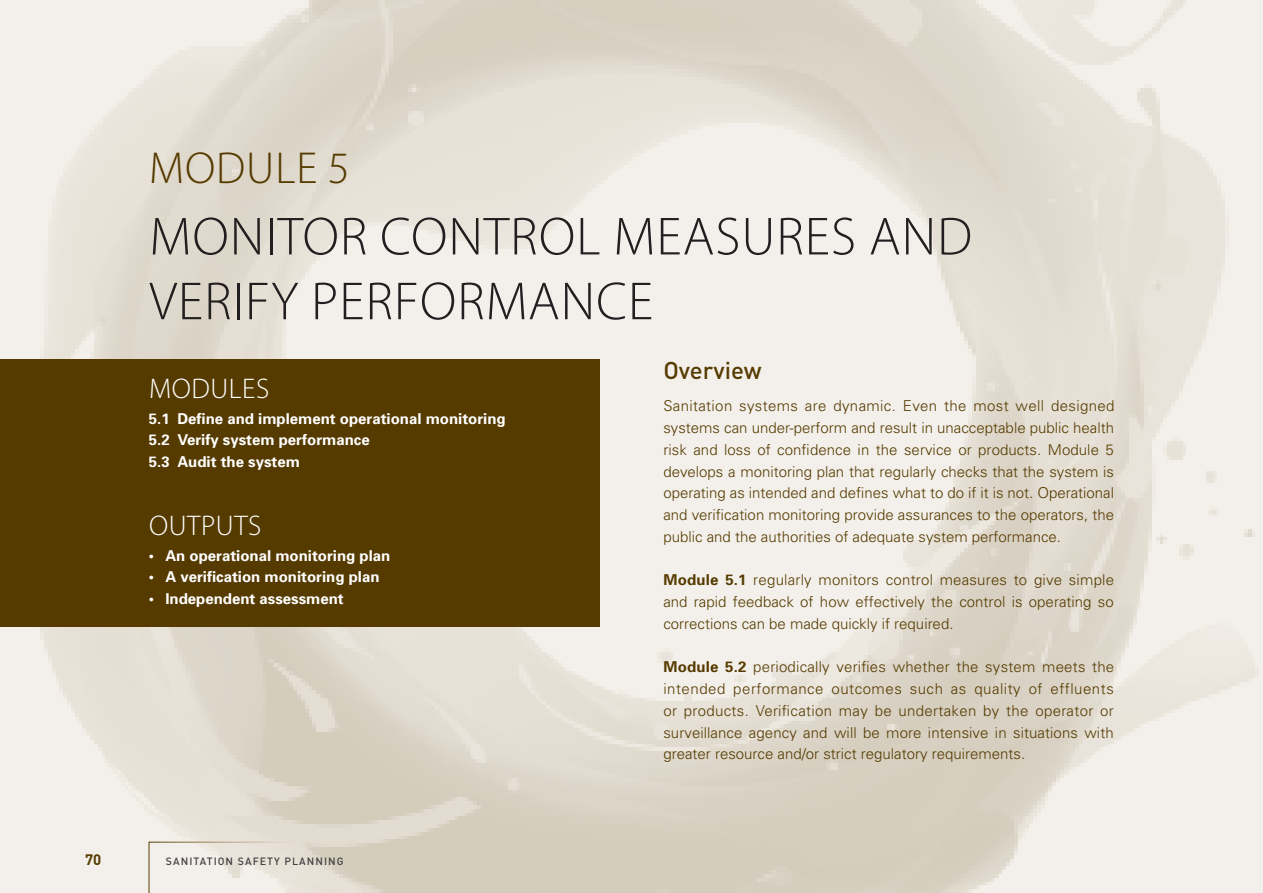
<style>
.page{position:relative;width:1263px;height:893px;background:#fff}
.page>*{position:absolute;margin:0;border:0;box-sizing:border-box;transform-origin:0 0}
.t1{font:300 54px/64.8px "Myriad Pro";letter-spacing:.02em;color:#231f20}
.t2{font:300 45px "Myriad Pro";letter-spacing:.02em;color:#563b00}
.t3{font:300 28.5px "Myriad Pro";letter-spacing:.02em;color:#fff}
.t4{font:500 24px "DIN";color:#563b00}
.t5{font:300 15px/21.8px "Univers";color:#563b00;text-align:justify}
.t6{font:700 15px/21.8px "Univers";color:#fff}
.t7{font:700 15px "DIN";color:#563b00}
.t8{font:500 10.5px "DIN";letter-spacing:.1em;color:#414042}
.s1{font-weight:700}
</style>
<div class="page">
<div style="left:0;top:359px;width:600px;height:268px;background:#563b00"></div>
<svg style="left:149px;top:842px;width:153px;height:51px;background:#ede8e1"></svg>
<h2 class="t2" style="left:149px;top:143px;width:202px">MODULE 5</h2>
<h1 class="t1" style="left:149px;top:205px;width:824px">MONITOR CONTROL MEASURES AND<br>VERIFY PERFORMANCE</h1>
<h3 class="t3" style="left:149px;top:373px;width:122px">MODULES</h3>
<p class="t6" style="left:149px;top:407px;width:358px">5.1 Define and implement operational monitoring<br>5.2 Verify system performance<br>5.3 Audit the system</p>
<h3 class="t3" style="left:149px;top:510px;width:114px">OUTPUTS</h3>
<p class="t6" style="left:149px;top:544px;width:243px">• An operational monitoring plan</p>
<p class="t6" style="left:149px;top:566px;width:232px">• A verification monitoring plan</p>
<p class="t6" style="left:149px;top:587px;width:196px">• Independent assessment</p>
<p class="t7" style="left:85px;top:850px;width:18px">70</p>
<p class="t8" style="left:166px;top:855px;width:179px">SANITATION SAFETY PLANNING</p>
<h3 class="t4" style="left:663px;top:355px;width:100px">Overview</h3>
<p class="t5" style="left:663px;top:395px;width:452px">Sanitation systems are dynamic. Even the most well designed systems can under-perform and result in unacceptable public health risk and loss of confidence in the service or products. Module 5 develops a monitoring plan that regularly checks that the system is operating as intended and defines what to do if it is not. Operational and verification monitoring provide assurances to the operators, the public and the authorities of adequate system performance.</p>
<p class="t5" style="left:663px;top:569px;width:452px"><span class="s1">Module 5.1</span> regularly monitors control measures to give simple and rapid feedback of how effectively the control is operating so corrections can be made quickly if required.</p>
<p class="t5" style="left:663px;top:656px;width:452px"><span class="s1">Module 5.2</span> periodically verifies whether the system meets the intended performance outcomes such as quality of effluents or products. Verification may be undertaken by the operator or surveillance agency and will be more intensive in situations with greater resource and/or strict regulatory requirements.</p>
</div>
